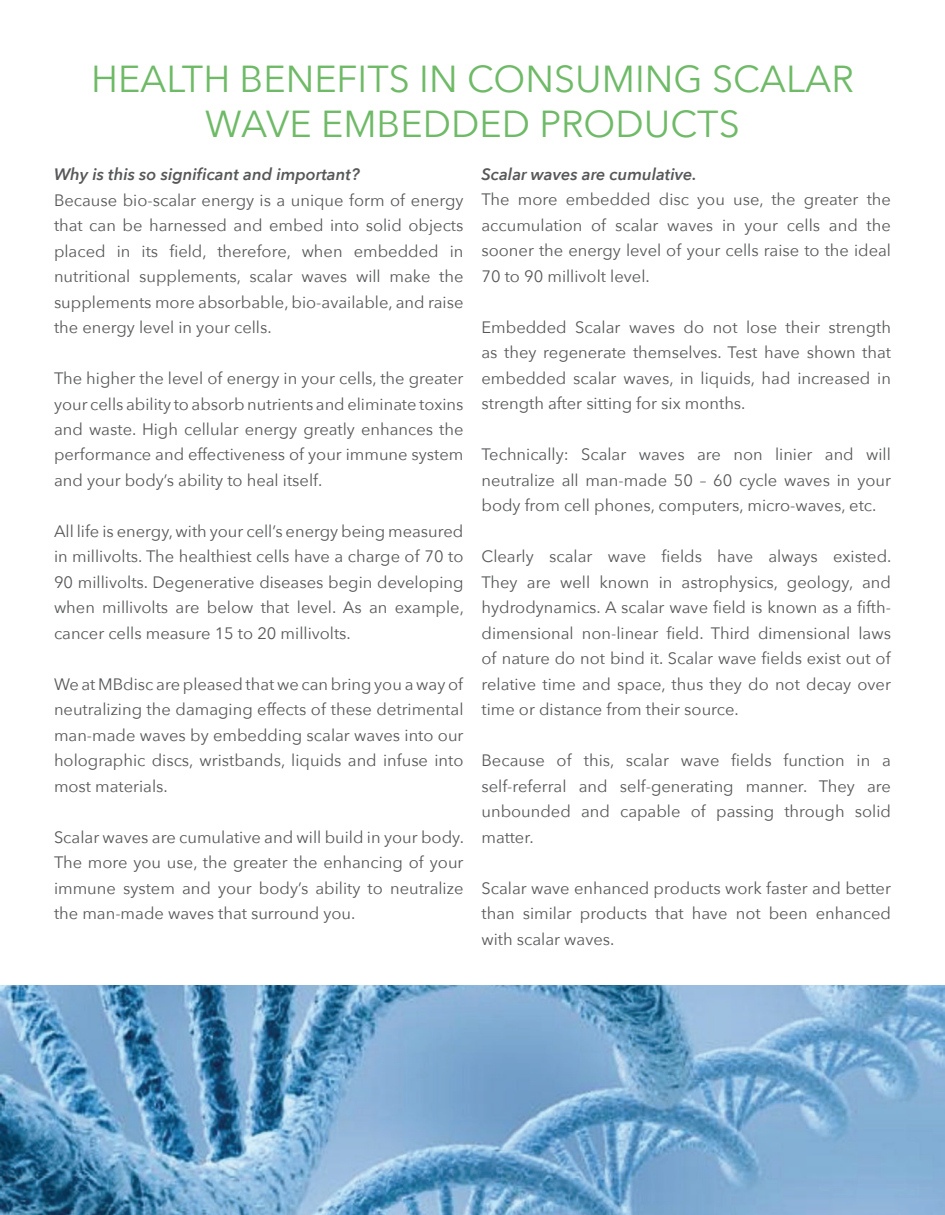
<style>
.page{position:relative;width:945px;height:1215px;background:#fff}
.page>*{position:absolute;margin:0;border:0;box-sizing:border-box;transform-origin:0 0}
.t1{font:37.5px/45px "Avenir Next";color:#6eba66;text-align:center}
.t2{font:16.5px/25.5px "Avenir Next";color:#57585a;text-align:justify}
.t3{font:italic 600 16.5px "Avenir Next";color:#57585a}
</style>
<div class="page">
<img style="left:0;top:985px;width:945px;height:230px">
<h1 class="t1" style="left:91px;top:54px;width:764px">HEALTH BENEFITS IN CONSUMING SCALAR<br>WAVE EMBEDDED PRODUCTS</h1>
<p class="t3" style="left:54px;top:160px;width:307px">Why is this so significant and important?</p>
<p class="t2" style="left:54px;top:186px;width:411px">Because bio-scalar energy is a unique form of energy that can be harnessed and embed into solid objects placed in its field, therefore, when embedded in nutritional supplements, scalar waves will make the supplements more absorbable, bio-available, and raise the energy level in your cells.</p>
<p class="t2" style="left:54px;top:365px;width:411px">The higher the level of energy in your cells, the greater your cells ability to absorb nutrients and eliminate toxins and waste. High cellular energy greatly enhances the performance and effectiveness of your immune system and your body’s ability to heal itself.</p>
<p class="t2" style="left:54px;top:518px;width:412px">All life is energy, with your cell’s energy being measured in millivolts. The healthiest cells have a charge of 70 to 90 millivolts. Degenerative diseases begin developing when millivolts are below that level. As an example, cancer cells measure 15 to 20 millivolts.</p>
<p class="t2" style="left:54px;top:671px;width:411px">We at MBdisc are pleased that we can bring you a way of neutralizing the damaging effects of these detrimental man-made waves by embedding scalar waves into our holographic discs, wristbands, liquids and infuse into most materials.</p>
<p class="t2" style="left:54px;top:824px;width:411px">Scalar waves are cumulative and will build in your body.<br>The more you use, the greater the enhancing of your immune system and your body’s ability to neutralize the man-made waves that surround you.</p>
<p class="t3" style="left:481px;top:160px;width:217px">Scalar waves are cumulative.</p>
<p class="t2" style="left:481px;top:186px;width:411px">The more embedded disc you use, the greater the accumulation of scalar waves in your cells and the sooner the energy level of your cells raise to the ideal 70 to 90 millivolt level.</p>
<p class="t2" style="left:481px;top:314px;width:411px">Embedded Scalar waves do not lose their strength as they regenerate themselves. Test have shown that embedded scalar waves, in liquids, had increased in strength after sitting for six months.</p>
<p class="t2" style="left:481px;top:441px;width:411px">Technically: Scalar waves are non linier and will neutralize all man-made 50 – 60 cycle waves in your body from cell phones, computers, micro-waves, etc.</p>
<p class="t2" style="left:481px;top:543px;width:411px">Clearly scalar wave fields have always existed.<br>They are well known in astrophysics, geology, and hydrodynamics. A scalar wave field is known as a fifth&shy;dimensional non-linear field. Third dimensional laws of nature do not bind it. Scalar wave fields exist out of relative time and space, thus they do not decay over time or distance from their source.</p>
<p class="t2" style="left:481px;top:747px;width:411px">Because of this, scalar wave fields function in a self-referral and self-generating manner. They are unbounded and capable of passing through solid matter.</p>
<p class="t2" style="left:481px;top:875px;width:411px">Scalar wave enhanced products work faster and better than similar products that have not been enhanced with scalar waves.</p>
</div>
